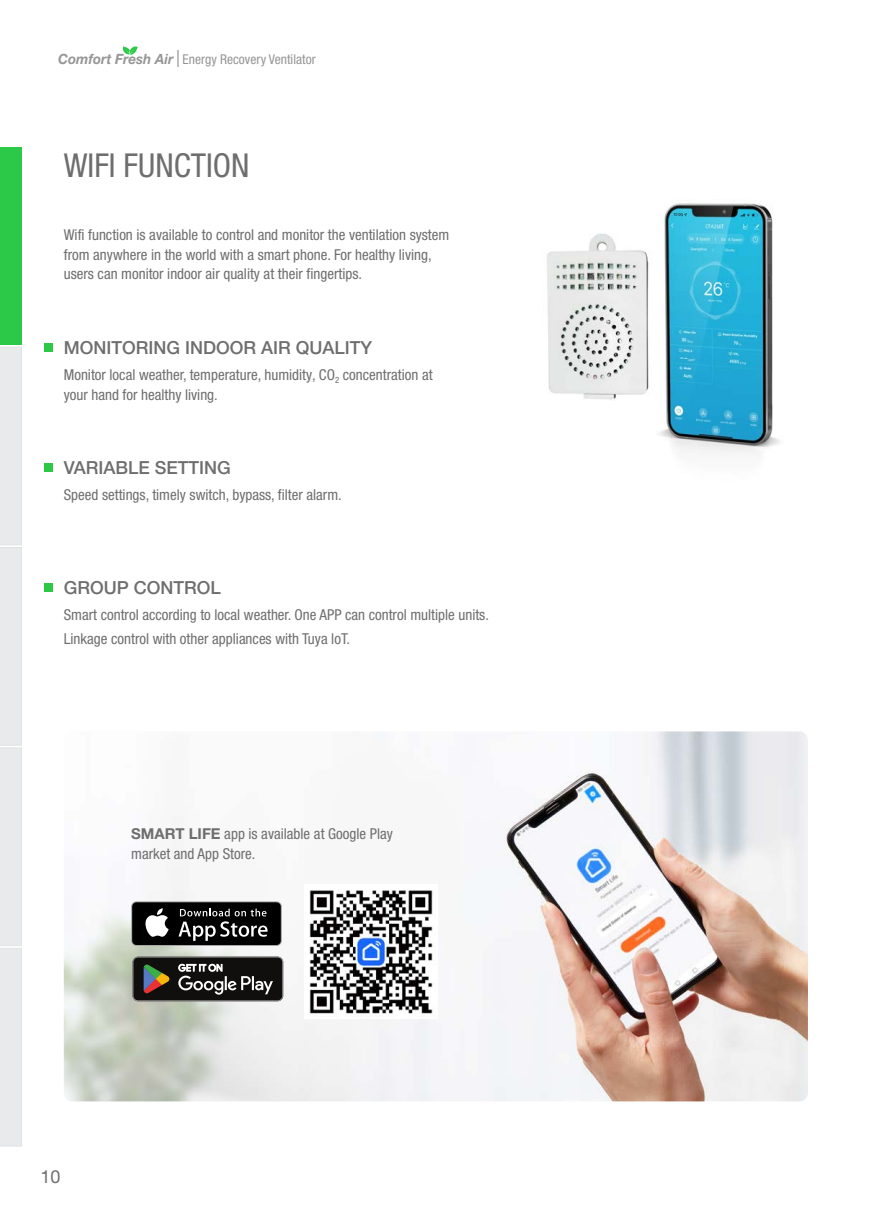
<style>
.page{position:relative;width:893px;height:1212px;background:#fff}
.page>*{position:absolute;margin:0;border:0;box-sizing:border-box;transform-origin:0 0}
.t1{font:condensed 33px "Helvetica Neue LT Pro";color:#6e6e6e}
.t2{font:500 18px "Helvetica Neue LT Pro";color:#6e6e6e}
.t3{font:18px "Helvetica Neue LT Pro";color:#6e6e6e}
.t4{font:condensed 15px/19.5px "Helvetica Neue LT Pro";color:#6e6e6e}
.t5{font:condensed 13.5px "Helvetica Neue LT Pro";color:#969696}
.s1{font-weight:700;font-style:italic;font-stretch:normal;font-size:14.1px}
.s2{font-weight:700;font-stretch:normal}
</style>
<div class="page">
<svg style="left:123px;top:46px;width:15px;height:9px"></svg>
<svg style="left:178px;top:51px;width:1px;height:16px"></svg>
<div style="left:0;top:147px;width:21px;height:197px;background:#2cc949"></div>
<div style="left:0;top:347px;width:22px;height:799px;background:#e8eaeb"></div>
<img style="left:64px;top:731px;width:744px;height:370px">
<img style="left:547px;top:203px;width:233px;height:250px">
<svg style="left:131px;top:901px;width:151px;height:45px"></svg>
<div style="left:132px;top:902px;width:149px;height:43px;background:#000;border-radius:4px"></div>
<svg style="left:145px;top:908px;width:24px;height:29px"></svg>
<svg style="left:179px;top:909px;width:89px;height:32px"></svg>
<svg style="left:133px;top:956px;width:150px;height:45px;background:#3a3834"></svg>
<div style="left:44px;top:343px;width:9px;height:9px;background:#2cc949"></div>
<div style="left:44px;top:463px;width:9px;height:9px;background:#2cc949"></div>
<div style="left:44px;top:583px;width:9px;height:9px;background:#2cc949"></div>
<img style="left:304px;top:884px;width:134px;height:134px">
<p class="t5" style="left:58px;top:51px;width:259px"><span class="s1">Comfort Fresh Air</span> Energy Recovery Ventilator</p>
<h1 class="t1" style="left:64px;top:146px;width:187px">WIFI FUNCTION</h1>
<p class="t4" style="left:64px;top:225px;width:387px">Wifi function is available to control and monitor the ventilation system from anywhere in the world with a smart phone. For healthy living, users can monitor indoor air quality at their fingertips.</p>
<h3 class="t2" style="left:64px;top:337px;width:310px">MONITORING INDOOR AIR QUALITY</h3>
<p class="t4" style="left:64px;top:365px;width:370px">Monitor local weather, temperature, humidity, CO<sub>2</sub> concentration at your hand for healthy living.</p>
<h3 class="t2" style="left:64px;top:457px;width:169px">VARIABLE SETTING</h3>
<p class="t4" style="left:64px;top:485px;width:279px">Speed settings, timely switch, bypass, filter alarm.</p>
<h3 class="t2" style="left:64px;top:577px;width:159px">GROUP CONTROL</h3>
<p class="t4" style="left:64px;top:605px;width:427px">Smart control according to local weather. One APP can control multiple units.</p>
<p class="t4" style="left:64px;top:629px;width:288px">Linkage control with other appliances with Tuya loT.</p>
<p class="t4" style="left:131px;top:824px;width:263px"><span class="s2">SMART LIFE</span> app is available at Google Play market and App Store.</p>
<p class="t3" style="left:41px;top:1165px;width:22px">10</p>
</div>
